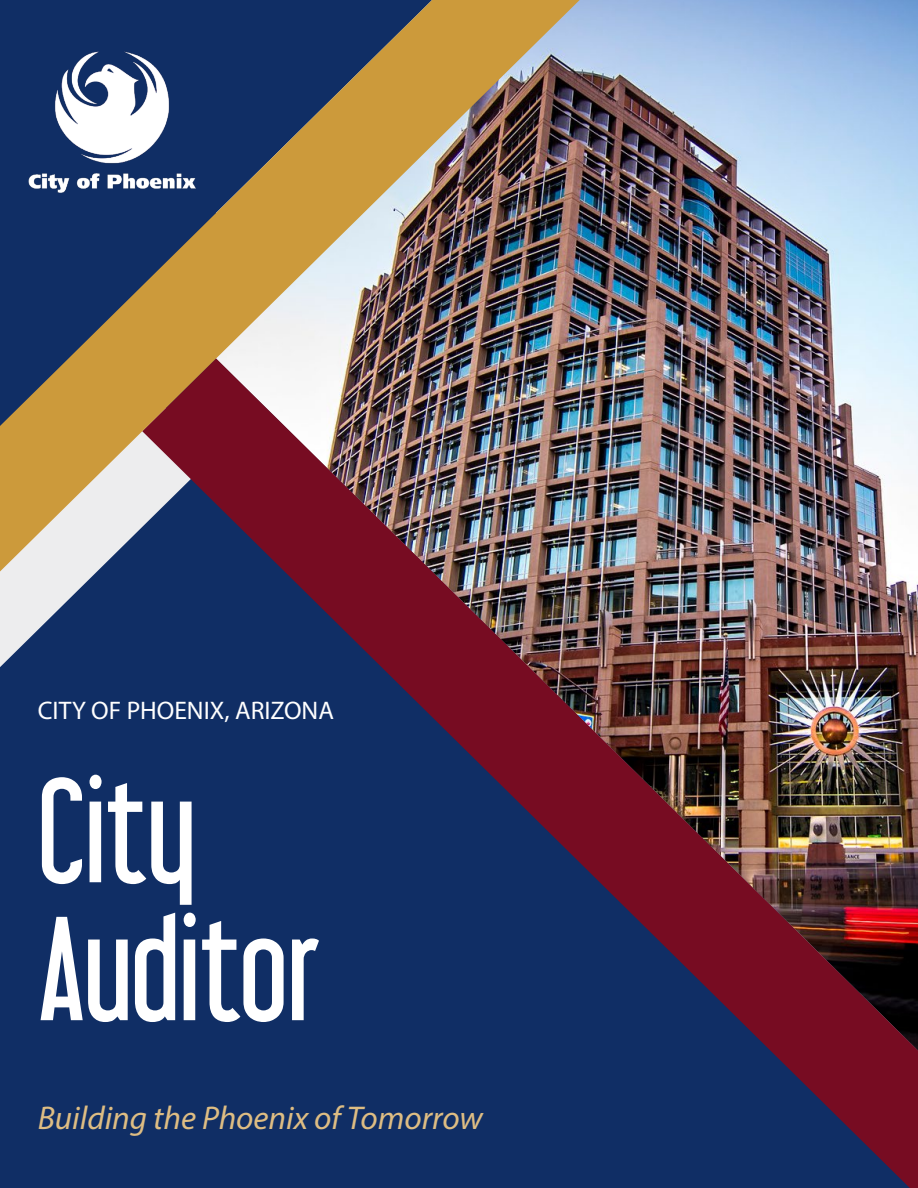
<style>
.page{position:relative;width:918px;height:1188px;background:#fff}
.page>*{position:absolute;margin:0;border:0;box-sizing:border-box;transform-origin:0 0}
.t1{font:132px/138px "Libel Suit";color:#fff}
.t2{font:italic 33px "Myriad Pro";color:#debd83}
.t3{font:25.5px "Myriad Pro";color:#fff}
</style>
<div class="page">
<div style="left:0;top:667px;width:142px;height:521px;background:#102e65"></div>
<svg style="left:0;top:572px;width:142px;height:95px;background:#5a6e93"></svg>
<img style="left:580px;top:0;width:338px;height:358px">
<img style="left:142px;top:358px;width:776px;height:830px">
<img style="left:0;top:0;width:580px;height:572px">
<img style="left:27px;top:44px;width:171px;height:152px">
<p class="t3" style="left:38px;top:694px;width:298px">CITY OF PHOENIX, ARIZONA</p>
<h1 class="t1" style="left:38px;top:762px;width:283px">City<br>Auditor</h1>
<p class="t2" style="left:38px;top:1098px;width:446px">Building the Phoenix of Tomorrow</p>
</div>
